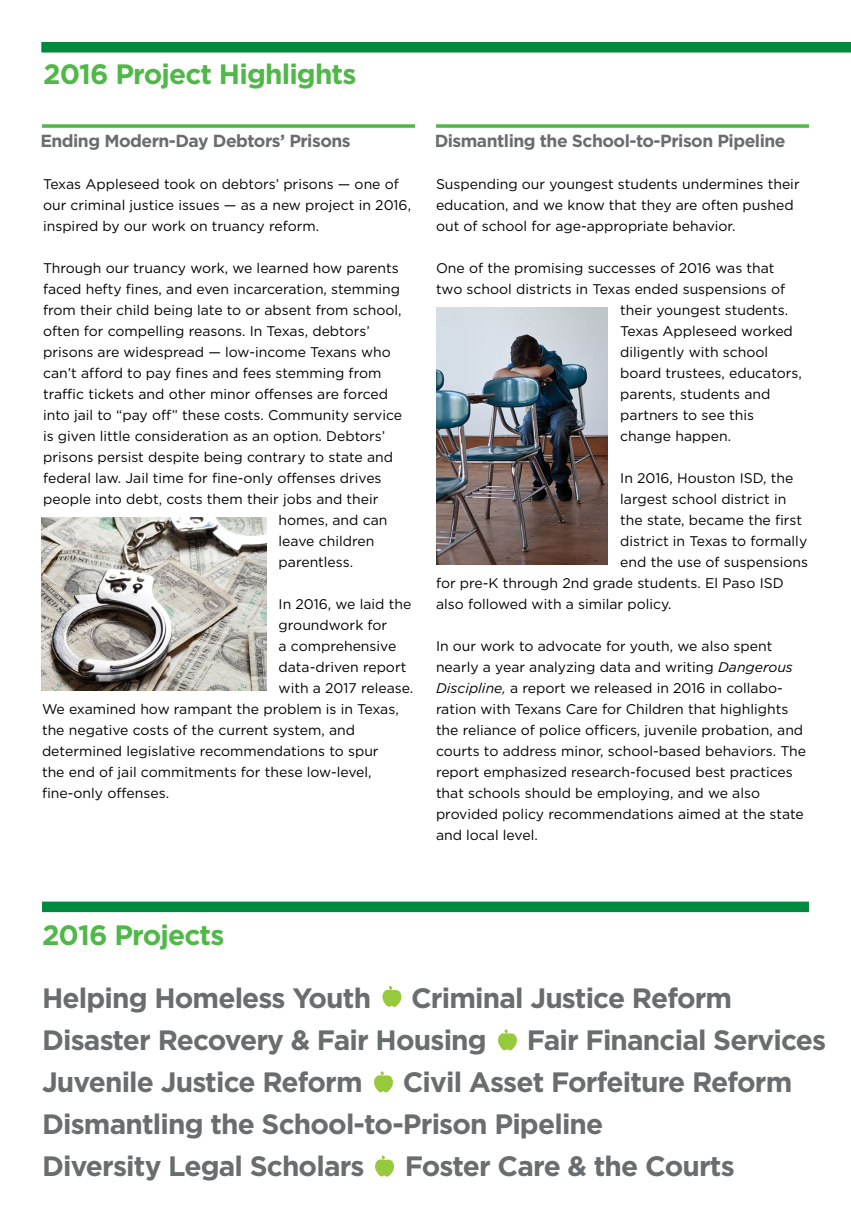
<style>
.page{position:relative;width:851px;height:1229px;background:#fff}
.page>*{position:absolute;margin:0;border:0;box-sizing:border-box;transform-origin:0 0}
.t1{font:700 28px/42px "Gotham";letter-spacing:-.03em;color:#696d6f}
.t2{font:700 28px "Gotham";letter-spacing:-.03em;color:#50b848}
.t3{font:700 17.5px "Gotham";letter-spacing:-.03em;color:#696d6f}
.t4{font:14px/21px "Gotham";color:#000}
.s1{font-style:italic}
</style>
<div class="page">
<img style="left:436px;top:307px;width:171px;height:257px">
<div style="left:41px;top:42px;width:809px;height:10px;background:#008a3f"></div>
<svg style="left:42px;top:124px;width:373px;height:4px"></svg>
<svg style="left:436px;top:124px;width:372px;height:4px"></svg>
<div style="left:42px;top:901px;width:766px;height:11px;background:#008a3f"></div>
<svg style="left:374px;top:1071px;width:19px;height:22px"></svg>
<svg style="left:375px;top:1155px;width:19px;height:22px"></svg>
<svg style="left:498px;top:1029px;width:19px;height:22px"></svg>
<svg style="left:382px;top:986px;width:20px;height:21px"></svg>
<img style="left:42px;top:517px;width:224px;height:173px">
<h1 class="t2" style="left:43px;top:58px;width:315px">2016 Project Highlights</h1>
<p class="t3" style="left:40px;top:131px;width:312px">Ending Modern-Day Debtors’ Prisons</p>
<p class="t3" style="left:434px;top:131px;width:352px">Dismantling the School-to-Prison Pipeline</p>
<p class="t4" style="left:43px;top:173px;width:369px">Texas Appleseed took on debtors’ prisons — one of our criminal justice issues — as a new project in 2016, inspired by our work on truancy reform.</p>
<p class="t4" style="left:43px;top:257px;width:360px">Through our truancy work, we learned how parents faced hefty fines, and even incarceration, stemming from their child being late to or absent from school, often for compelling reasons. In Texas, debtors’ prisons are widespread — low-income Texans who can’t afford to pay fines and fees stemming from traffic tickets and other minor offenses are forced into jail to “pay off” these costs. Community service is given little consideration as an option. Debtors’ prisons persist despite being contrary to state and federal law. Jail time for fine-only offenses drives people into debt, costs them their jobs and their</p>
<p class="t4" style="left:278px;top:509px;width:110px">homes, and can leave children parentless.</p>
<p class="t4" style="left:278px;top:593px;width:134px">In 2016, we laid the</p>
<p class="t4" style="left:278px;top:614px;width:110px">groundwork for</p>
<p class="t4" style="left:278px;top:635px;width:119px">a comprehensive</p>
<p class="t4" style="left:278px;top:656px;width:129px">data-driven report</p>
<p class="t4" style="left:278px;top:677px;width:136px">with a 2017 release.</p>
<p class="t4" style="left:42px;top:698px;width:358px">We examined how rampant the problem is in Texas,</p>
<p class="t4" style="left:42px;top:719px;width:314px">the negative costs of the current system, and</p>
<p class="t4" style="left:42px;top:740px;width:338px">determined legislative recommendations to spur</p>
<p class="t4" style="left:42px;top:761px;width:331px">the end of jail commitments for these low-level,</p>
<p class="t4" style="left:42px;top:782px;width:129px">fine-only offenses.</p>
<p class="t4" style="left:436px;top:173px;width:365px">Suspending our youngest students undermines their education, and we know that they are often pushed out of school for age-appropriate behavior.</p>
<p class="t4" style="left:436px;top:257px;width:351px">One of the promising successes of 2016 was that two school districts in Texas ended suspensions of</p>
<p class="t4" style="left:620px;top:299px;width:183px">their youngest students.<br>Texas Appleseed worked diligently with school board trustees, educators, parents, students and partners to see this change happen.</p>
<p class="t4" style="left:620px;top:467px;width:174px">In 2016, Houston ISD, the</p>
<p class="t4" style="left:620px;top:488px;width:167px">largest school district in</p>
<p class="t4" style="left:620px;top:509px;width:183px">the state, became the first</p>
<p class="t4" style="left:620px;top:530px;width:188px">district in Texas to formally</p>
<p class="t4" style="left:620px;top:551px;width:189px">end the use of suspensions</p>
<p class="t4" style="left:436px;top:572px;width:349px">for pre-K through 2nd grade students. El Paso ISD</p>
<p class="t4" style="left:436px;top:593px;width:237px">also followed with a similar policy.</p>
<p class="t4" style="left:436px;top:635px;width:371px">In our work to advocate for youth, we also spent nearly a year analyzing data and writing <span class="s1">Dangerous Discipline,</span> a report we released in 2016 in collabo&shy;ration with Texans Care for Children that highlights the reliance of police officers, juvenile probation, and courts to address minor, school-based behaviors. The report emphasized research-focused best practices that schools should be employing, and we also provided policy recommendations aimed at the state and local level.</p>
<h1 class="t2" style="left:42px;top:919px;width:184px">2016 Projects</h1>
<p class="t1" style="left:42px;top:976px;width:785px">Helping Homeless Youth - Criminal Justice Reform Disaster Recovery &amp; Fair Housing - Fair Financial Services Juvenile Justice Reform - Civil Asset Forfeiture Reform Dismantling the School-to-Prison Pipeline<br>Diversity Legal Scholars - Foster Care &amp; the Courts</p>
</div>
